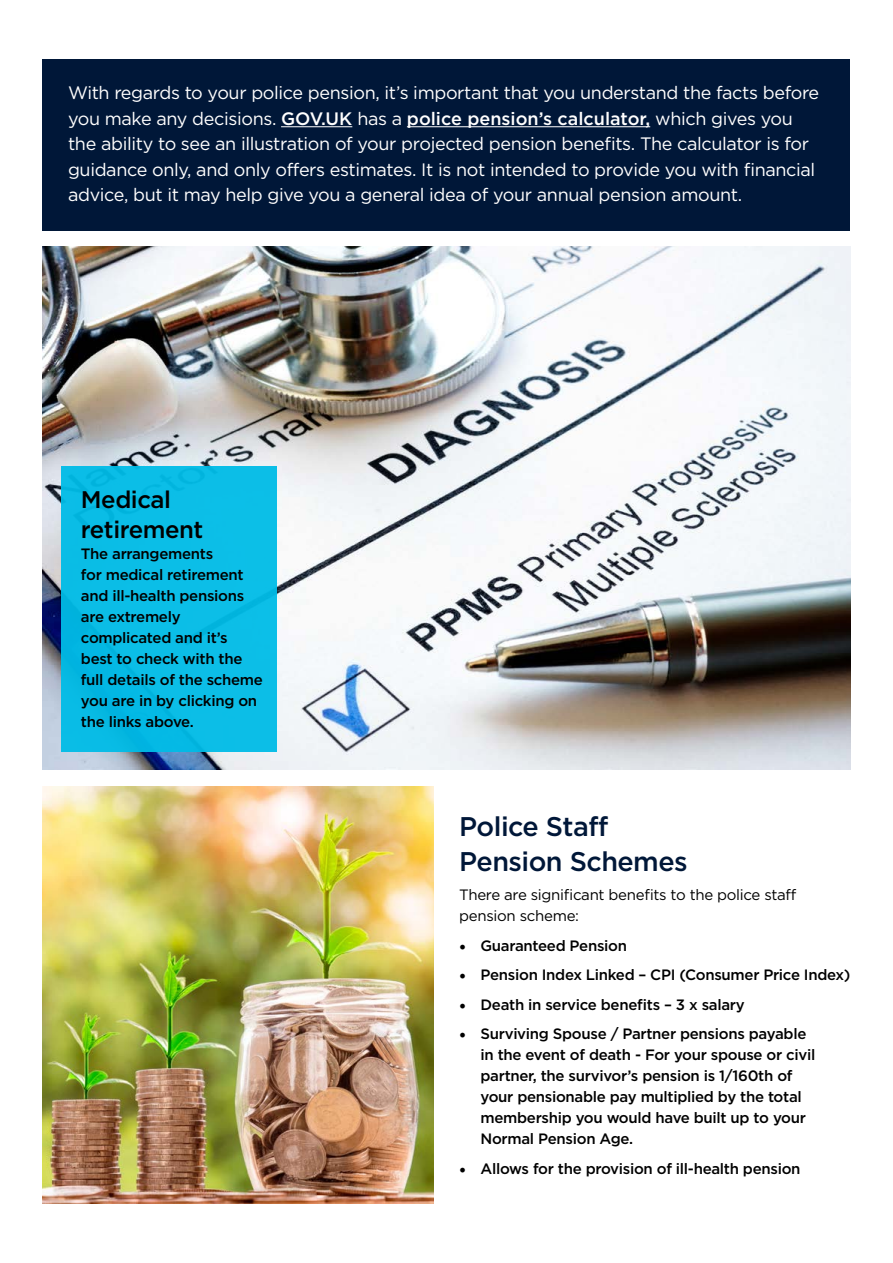
<style>
.page{position:relative;width:893px;height:1263px;background:#fff}
.page>*{position:absolute;margin:0;border:0;box-sizing:border-box;transform-origin:0 0}
.t1{font:500 27px/34.5px "Gotham";letter-spacing:-.02em;color:#001738}
.t2{font:500 24px/30px "Gotham";letter-spacing:-.02em;color:#000}
.t3{font:18px/25.5px "Gotham";letter-spacing:-.02em;color:#fff}
.t4{font:500 15px/21px "Gotham";letter-spacing:-.02em;color:#000}
.t5{font:15px/21px "Gotham";letter-spacing:-.02em;color:#000}
.s1{font-weight:500}
.s2{font-family:"Minion Pro";font-weight:400;font-size:18px}
</style>
<div class="page">
<div style="left:43px;top:60px;width:807px;height:171px;background:#001738"></div>
<hr style="left:281px;top:126px;width:71px;height:1px;background:#fff">
<hr style="left:407px;top:126px;width:243px;height:1px;background:#fff">
<img style="left:43px;top:247px;width:807px;height:523px">
<div style="left:61px;top:466px;width:216px;height:286px;background:#0bbee7"></div>
<img style="left:43px;top:786px;width:391px;height:417px">
<p class="t3" style="left:68px;top:80px;width:753px">With regards to your police pension, it’s important that you understand the facts before you make any decisions. <span class="s1">GOV.UK</span> has a <span class="s1">police pension’s calculator,</span> which gives you the ability to see an illustration of your projected pension benefits. The calculator is for guidance only, and only offers estimates. It is not intended to provide you with financial advice, but it may help give you a general idea of your annual pension amount.</p>
<h2 class="t2" style="left:81px;top:484px;width:124px">Medical retirement</h2>
<p class="t4" style="left:81px;top:543px;width:183px">The arrangements<br>for medical retirement and ill-health pensions are extremely complicated and it’s best to check with the full details of the scheme you are in by clicking on the links above.</p>
<h1 class="t1" style="left:459px;top:809px;width:230px">Police Staff<br>Pension Schemes</h1>
<p class="t5" style="left:459px;top:884px;width:339px">There are significant benefits to the police staff pension scheme:</p>
<p class="t4" style="left:459px;top:935px;width:169px"><span class="s2">•</span> Guaranteed Pension</p>
<p class="t4" style="left:459px;top:964px;width:393px"><span class="s2">•</span> Pension Index Linked – CPI (Consumer Price Index)</p>
<p class="t4" style="left:459px;top:994px;width:287px"><span class="s2">•</span> Death in service benefits – 3 x salary</p>
<p class="t4" style="left:480px;top:1023px;width:336px;text-indent:-21px"><span class="s2">•</span> Surviving Spouse / Partner pensions payable in the event of death - For your spouse or civil partner, the survivor’s pension is 1/160th of your pensionable pay multiplied by the total membership you would have built up to your Normal Pension Age.</p>
<p class="t4" style="left:459px;top:1158px;width:343px"><span class="s2">•</span> Allows for the provision of ill-health pension</p>
</div>
